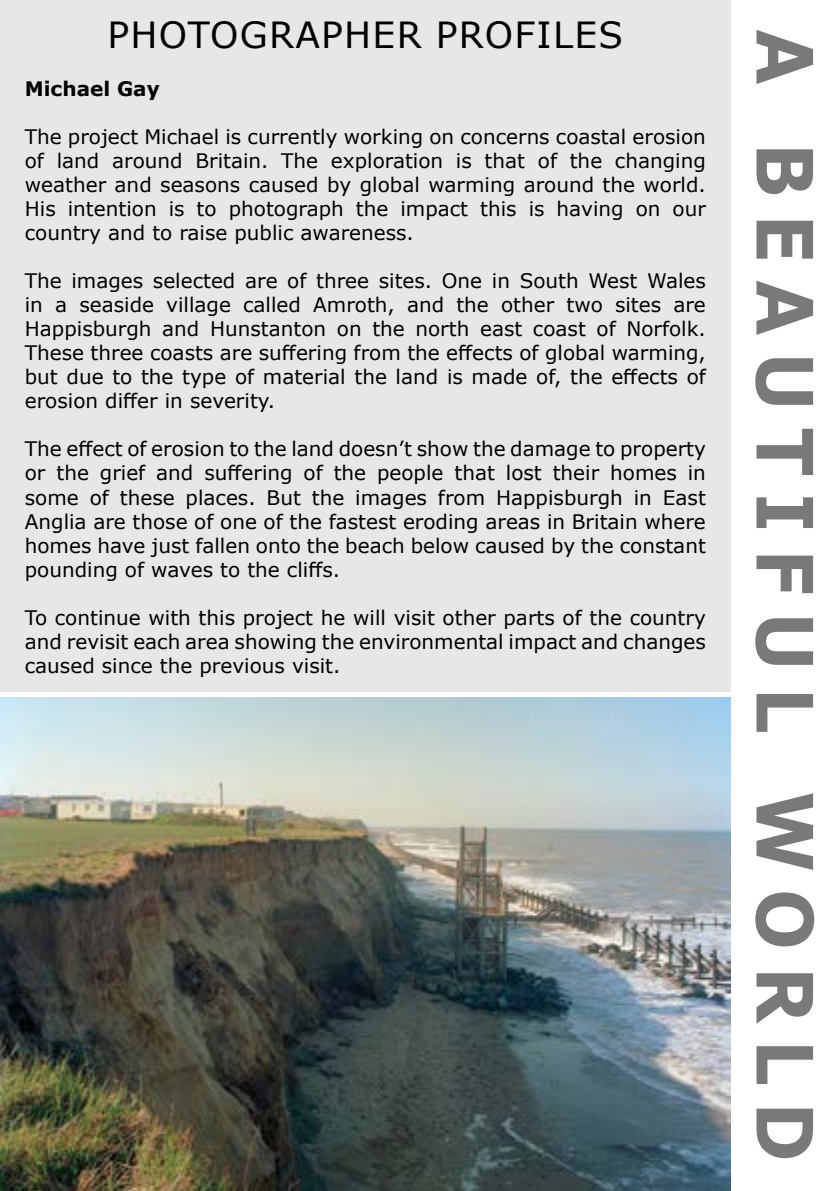
<style>
.page{position:relative;width:840px;height:1191px;background:#fff}
.page>*{position:absolute;margin:0;border:0;box-sizing:border-box;transform-origin:0 0}
.t1{font:700 77.8px "Verdana";letter-spacing:.23em;color:#797979;scale:.93 1}
.t2{font:36px "Verdana";letter-spacing:.035em;color:#000}
.t3{font:20px/24px "Verdana";color:#000;text-align:justify}
.t4{font:700 20px "Verdana";color:#000}
</style>
<div class="page">
<div style="left:0;top:0;width:730px;height:692px;background:#e7e7e7"></div>
<img style="left:0;top:697px;width:730px;height:494px">
<hr style="left:839px;top:0;width:1px;height:403px;background:#afafaf">
<h2 class="t2" style="left:107px;top:10px;width:516px">PHOTOGRAPHER PROFILES</h2>
<p class="t4" style="left:25px;top:75px;width:136px">Michael Gay</p>
<p class="t3" style="left:25px;top:125px;width:682px">The project Michael is currently working on concerns coastal erosion of land around Britain. The exploration is that of the changing weather and seasons caused by global warming around the world.<br>His intention is to photograph the impact this is having on our country and to raise public awareness.</p>
<p class="t3" style="left:25px;top:269px;width:682px">The images selected are of three sites. One in South West Wales in a seaside village called Amroth, and the other two sites are Happisburgh and Hunstanton on the north east coast of Norfolk.<br>These three coasts are suffering from the effects of global warming, but due to the type of material the land is made of, the effects of erosion differ in severity.</p>
<p class="t3" style="left:25px;top:437px;width:682px">The effect of erosion to the land doesn’t show the damage to property or the grief and suffering of the people that lost their homes in some of these places. But the images from Happisburgh in East Anglia are those of one of the fastest eroding areas in Britain where homes have just fallen onto the beach below caused by the constant pounding of waves to the cliffs.</p>
<p class="t3" style="left:25px;top:605px;width:682px">To continue with this project he will visit other parts of the country and revisit each area showing the environmental impact and changes caused since the previous visit.</p>
<h1 class="t1" style="left:839px;top:29px;width:1219px;rotate:90deg">A BEAUTIFUL WORLD</h1>
</div>
